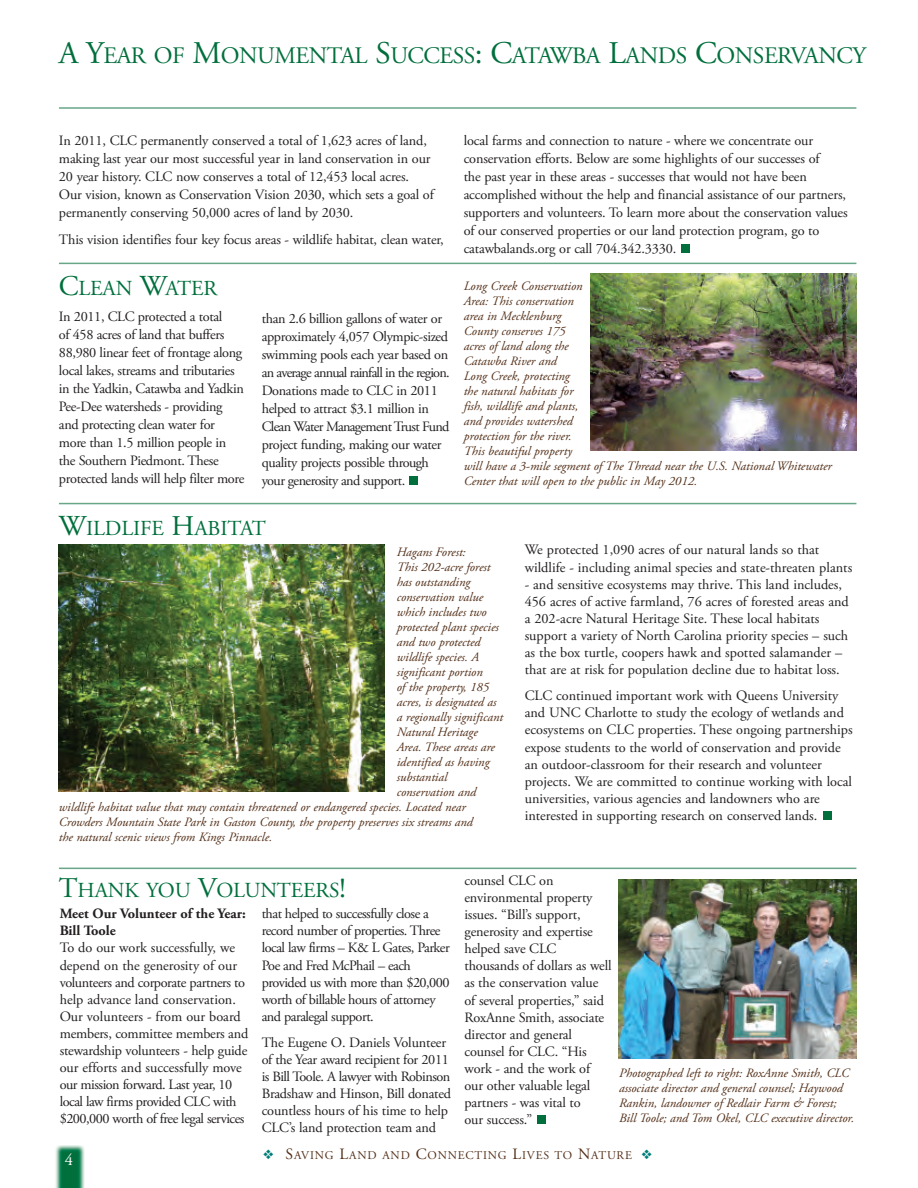
<style>
.page{position:relative;width:918px;height:1188px;background:#fff}
.page>*{position:absolute;margin:0;border:0;box-sizing:border-box;transform-origin:0 0}
.t1{font:23.7px "Adobe Garamond Pro";letter-spacing:-.02em;color:#006f3c}
.t2{font:21.3px "Adobe Garamond Pro";letter-spacing:-.005em;color:#006f3c}
.t3{font:16.5px "Adobe Garamond Pro";color:#fff}
.t4{font:14.25px/17.1px "Adobe Garamond Pro";letter-spacing:-.01em;color:#231f20}
.t5{font:14.25px/17.1px "Adobe Garamond Pro";letter-spacing:-.035em;color:#231f20}
.t6{font:700 14.25px/17.1px "Adobe Garamond Pro";color:#231f20}
.t7{font:italic 12.75px/15px "Adobe Garamond Pro";color:#532f18}
.t8{font:11.85px "Adobe Garamond Pro";letter-spacing:.065em;color:#532f18}
.s1{font-size:31.5px}
.s2{font-size:28.5px}
.s3{color:#007e7a}
.s4{font-size:15.75px}
</style>
<div class="page">
<img style="left:55px;top:1146px;width:29px;height:42px">
<hr style="left:59px;top:107px;width:797px;height:2px;background:#67a788">
<hr style="left:59px;top:263px;width:797px;height:1px;background:#67a788">
<hr style="left:59px;top:503px;width:797px;height:1px;background:#67a788">
<div style="left:682px;top:245px;width:8px;height:8px;background:#006f3c"></div>
<div style="left:410px;top:476px;width:8px;height:9px;background:#006f3c"></div>
<div style="left:823px;top:811px;width:8px;height:9px;background:#006f3c"></div>
<div style="left:537px;top:1116px;width:9px;height:8px;background:#006f3c"></div>
<hr style="left:59px;top:868px;width:797px;height:1px;background:#67a788">
<img style="left:590px;top:274px;width:266px;height:176px">
<img style="left:59px;top:545px;width:326px;height:246px">
<img style="left:619px;top:879px;width:237px;height:180px">
<h1 class="t1" style="left:59px;top:46px;width:809px"><span class="s1">A Y</span>EAR OF <span class="s1">M</span>ONUMENTAL <span class="s1">S</span>UCCESS<span class="s1">: C</span>ATAWBA <span class="s1">L</span>ANDS <span class="s1">C</span>ONSERVANCY</h1>
<p class="t4" style="left:59px;top:133px;width:376px;line-height:18px">In 2011, CLC permanently conserved a total of 1,623 acres of land, making last year our most successful year in land conservation in our 20 year history. CLC now conserves a total of 12,453 local acres.<br>Our vision, known as Conservation Vision 2030, which sets a goal of permanently conserving 50,000 acres of land by 2030.</p>
<p class="t4" style="left:59px;top:232px;width:386px">This vision identifies four key focus areas - wildlife habitat, clean water,</p>
<h2 class="t2" style="left:59px;top:280px;width:160px"><span class="s2">C</span>LEAN <span class="s2">W</span>ATER</h2>
<p class="t4" style="left:59px;top:309px;width:187px;line-height:18px">In 2011, CLC protected a total<br>of 458 acres of land that buffers<br>88,980 linear feet of frontage along local lakes, streams and tributaries in the Yadkin, Catawba and Yadkin<br>Pee-Dee watersheds - providing and protecting clean water for more than 1.5 million people in the Southern Piedmont. These protected lands will help filter more</p>
<p class="t4" style="left:262px;top:310px;width:189px;line-height:18px">than 2.6 billion gallons of water or approximately 4,057 Olympic-sized swimming pools each year based on an average annual rainfall in the region.<br>Donations made to CLC in 2011 helped to attract $3.1 million in Clean Water Management Trust Fund project funding, making our water quality projects possible through your generosity and support.</p>
<h2 class="t2" style="left:59px;top:520px;width:208px"><span class="s2">W</span>ILDLIFE <span class="s2">H</span>ABITAT</h2>
<p class="t4" style="left:464px;top:133px;width:386px;line-height:18px">local farms and connection to nature - where we concentrate our conservation efforts. Below are some highlights of our successes of<br>the past year in these areas - successes that would not have been accomplished without the help and financial assistance of our partners, supporters and volunteers. To learn more about the conservation values of our conserved properties or our land protection program, go to catawbalands.org or call 704.342.3330.</p>
<p class="t7" style="left:464px;top:280px;width:370px">Long Creek Conservation<br>Area: This conservation<br>area in Mecklenburg<br>County conserves 175<br>acres of land along the<br>Catawba River and<br>Long Creek, protecting<br>the natural habitats for<br>fish, wildlife and plants,<br>and provides watershed<br>protection for the river.<br>This beautiful property<br>will have a 3-mile segment of The Thread near the U.S. National Whitewater<br>Center that will open to the public in May 2012.</p>
<p class="t7" style="left:397px;top:546px;width:71px">Hagans Forest:</p>
<p class="t7" style="left:397px;top:561px;width:95px">This 202-acre forest</p>
<p class="t7" style="left:397px;top:576px;width:75px">has outstanding</p>
<p class="t7" style="left:397px;top:591px;width:88px">conservation value</p>
<p class="t7" style="left:397px;top:606px;width:92px">which includes two</p>
<p class="t7" style="left:397px;top:621px;width:104px">protected plant species</p>
<p class="t7" style="left:397px;top:636px;width:85px">and two protected</p>
<p class="t7" style="left:397px;top:651px;width:84px">wildlife species. A</p>
<p class="t7" style="left:397px;top:666px;width:88px">significant portion</p>
<p class="t7" style="left:397px;top:681px;width:94px">of the property, 185</p>
<p class="t7" style="left:397px;top:696px;width:101px">acres, is designated as</p>
<p class="t7" style="left:397px;top:711px;width:108px">a regionally significant</p>
<p class="t7" style="left:397px;top:726px;width:83px">Natural Heritage</p>
<p class="t7" style="left:397px;top:741px;width:100px">Area. These areas are</p>
<p class="t7" style="left:397px;top:756px;width:94px">identified as having</p>
<p class="t7" style="left:397px;top:771px;width:52px">substantial</p>
<p class="t7" style="left:397px;top:786px;width:81px">conservation and</p>
<p class="t7" style="left:59px;top:801px;width:408px">wildlife habitat value that may contain threatened or endangered species. Located near</p>
<p class="t7" style="left:59px;top:816px;width:416px">Crowders Mountain State Park in Gaston County, the property preserves six streams and</p>
<p class="t7" style="left:59px;top:831px;width:215px">the natural scenic views from Kings Pinnacle.</p>
<p class="t4" style="left:525px;top:543px;width:329px">We protected 1,090 acres of our natural lands so that wildlife - including animal species and state-threaten plants</p>
<p class="t4" style="left:525px;top:577px;width:326px">- and sensitive ecosystems may thrive. This land includes, 456 acres of active farmland, 76 acres of forested areas and a 202-acre Natural Heritage Site. These local habitats support a variety of North Carolina priority species – such as the box turtle, coopers hawk and spotted salamander – that are at risk for population decline due to habitat loss.</p>
<p class="t4" style="left:525px;top:688px;width:330px">CLC continued important work with Queens University and UNC Charlotte to study the ecology of wetlands and ecosystems on CLC properties. These ongoing partnerships expose students to the world of conservation and provide an outdoor-classroom for their research and volunteer projects. We are committed to continue working with local universities, various agencies and landowners who are interested in supporting research on conserved lands.</p>
<h2 class="t2" style="left:59px;top:881px;width:288px"><span class="s2">T</span>HANK YOU <span class="s2">V</span>OLUNTEERS<span class="s2">!</span></h2>
<p class="t6" style="left:60px;top:906px;width:188px">Meet Our Volunteer of the Year:<br>Bill Toole</p>
<p class="t4" style="left:60px;top:941px;width:190px">To do our work successfully, we depend on the generosity of our volunteers and corporate partners to help advance land conservation.<br>Our volunteers - from our board members, committee members and stewardship volunteers - help guide our efforts and successfully move our mission forward. Last year, 10 local law firms provided CLC with $200,000 worth of free legal services</p>
<p class="t5" style="left:262px;top:906px;width:190px">that helped to successfully close a record number of properties. Three local law firms – K&amp; L Gates, Parker<br>Poe and Fred McPhail – each provided us with more than $20,000 worth of billable hours of attorney and paralegal support.</p>
<p class="t4" style="left:262px;top:1035px;width:191px">The Eugene O. Daniels Volunteer of the Year award recipient for 2011 is Bill Toole. A lawyer with Robinson Bradshaw and Hinson, Bill donated countless hours of his time to help CLC’s land protection team and</p>
<p class="t4" style="left:464px;top:873px;width:149px">counsel CLC on environmental property issues. “Bill’s support, generosity and expertise helped save CLC thousands of dollars as well as the conservation value of several properties,” said<br>RoxAnne Smith, associate director and general counsel for CLC. “His work - and the work of our other valuable legal partners - was vital to<br>our success.”</p>
<p class="t7" style="left:619px;top:1067px;width:237px">Photographed left to right: RoxAnne Smith, CLC associate director and general counsel; Haywood Rankin, landowner of Redlair Farm &amp; Forest; Bill Toole; and Tom Okel, CLC executive director.</p>
<p class="t3" style="left:65px;top:1153px;width:10px">4</p>
<p class="t8" style="left:263px;top:1150px;width:390px"><span class="s3">❖</span> <span class="s4">S</span>AVING <span class="s4">L</span>AND AND <span class="s4">C</span>ONNECTING <span class="s4">L</span>IVES TO <span class="s4">N</span>ATURE <span class="s3">❖</span></p>
</div>
